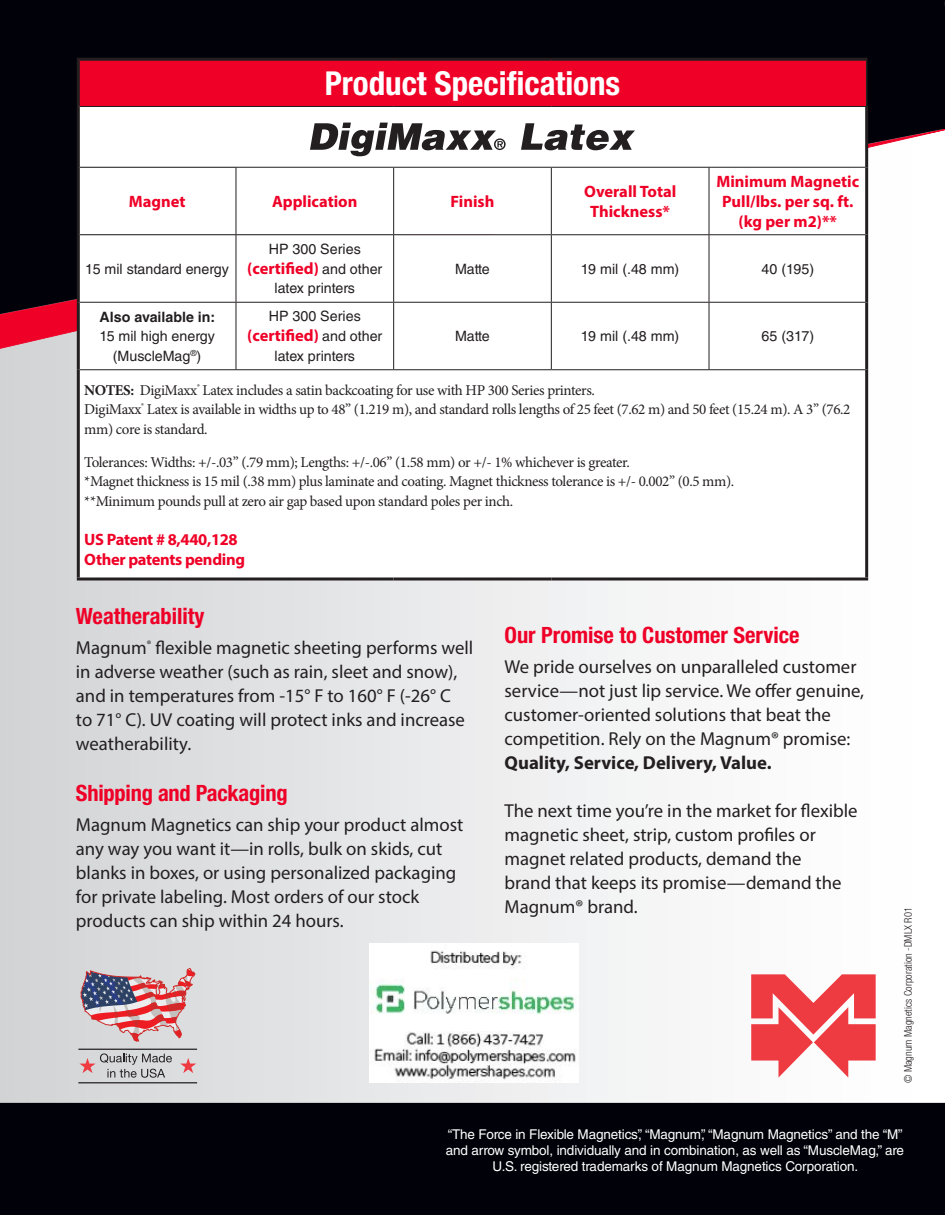
<style>
.page{position:relative;width:945px;height:1215px;background:#fff}
.page>*{position:absolute;margin:0;border:0;box-sizing:border-box;transform-origin:0 0}
.t1{font:700 condensed 33px "Helvetica Neue LT Std";color:#fff}
.Paragraph_Style_1{font:700 condensed 22.5px "Helvetica Neue LT Std";color:#ef0027}
.Paragraph_Style_1-2{font:18.75px/24px "Myriad Pro";color:#231f20}
.chart_headlines_whit{font:700 16.5px "Myriad Pro";color:#ef0027}
.chart_headlines_whit-2{font:700 16.5px "Myriad Pro";letter-spacing:-.02em;color:#ef0027}
.t2{font:15px/19.5px "Minion Pro";letter-spacing:-.025em;color:#231f20}
.t3{font:14.25px/19.5px "Helvetica LT Std";color:#231f20;text-align:center}
.t4{font:700 14.25px "Helvetica LT Std";color:#231f20}
.t5{font:13.5px/16.2px "Helvetica LT Std";letter-spacing:-.01em;color:#fff;text-align:center}
.t6{font:300 condensed 10.5px "Helvetica Neue LT Std";color:#231f20}
.s1{font-family:"Helvetica LT Std";font-weight:400;font-size:14.25px;color:#231f20}
.s2{font-weight:700}
</style>
<div class="page">
<div style="left:0;top:0;width:945px;height:1215px;background:linear-gradient(to right,#d2d4d6,#fff)"></div>
<div style="left:0;top:0;width:945px;height:128px;background:#010209"></div>
<div style="left:0;top:1103px;width:945px;height:112px;background:#010209"></div>
<svg style="left:0;top:128px;width:945px;height:233px"></svg>
<div style="left:78px;top:59px;width:789px;height:47px;background:#ef0027"></div>
<svg style="left:80px;top:107px;width:785px;height:471px"></svg>
<svg style="left:80px;top:168px;width:629px;height:201px"></svg>
<hr style="left:80px;top:234px;width:156px;height:1px;background:#231f20">
<hr style="left:80px;top:302px;width:156px;height:1px;background:#231f20">
<hr style="left:77px;top:235px;width:3px;height:67px;background:#231f20">
<hr style="left:77px;top:302px;width:3px;height:68px;background:#231f20">
<hr style="left:77px;top:167px;width:3px;height:68px;background:#231f20">
<hr style="left:865px;top:167px;width:3px;height:68px;background:#231f20">
<hr style="left:865px;top:235px;width:3px;height:67px;background:#231f20">
<hr style="left:865px;top:302px;width:3px;height:68px;background:#231f20">
<hr style="left:77px;top:370px;width:3px;height:208px;background:#231f20">
<hr style="left:865px;top:370px;width:3px;height:208px;background:#231f20">
<hr style="left:77px;top:578px;width:159px;height:2px;background:#231f20">
<hr style="left:236px;top:578px;width:158px;height:2px;background:#231f20">
<hr style="left:394px;top:578px;width:157px;height:2px;background:#231f20">
<hr style="left:551px;top:578px;width:158px;height:2px;background:#231f20">
<hr style="left:709px;top:578px;width:159px;height:2px;background:#231f20">
<hr style="left:236px;top:168px;width:1px;height:66px;background:#231f20">
<hr style="left:393px;top:168px;width:1px;height:66px;background:#231f20">
<hr style="left:551px;top:168px;width:1px;height:66px;background:#231f20">
<hr style="left:709px;top:168px;width:1px;height:66px;background:#231f20">
<hr style="left:236px;top:234px;width:158px;height:1px;background:#231f20">
<hr style="left:236px;top:235px;width:1px;height:67px;background:#231f20">
<hr style="left:394px;top:234px;width:157px;height:1px;background:#231f20">
<hr style="left:393px;top:235px;width:1px;height:67px;background:#231f20">
<hr style="left:551px;top:234px;width:158px;height:1px;background:#231f20">
<hr style="left:551px;top:235px;width:1px;height:67px;background:#231f20">
<hr style="left:709px;top:234px;width:156px;height:1px;background:#231f20">
<hr style="left:709px;top:235px;width:1px;height:67px;background:#231f20">
<hr style="left:236px;top:302px;width:158px;height:1px;background:#231f20">
<hr style="left:236px;top:303px;width:1px;height:66px;background:#231f20">
<hr style="left:394px;top:302px;width:157px;height:1px;background:#231f20">
<hr style="left:393px;top:303px;width:1px;height:66px;background:#231f20">
<hr style="left:551px;top:302px;width:158px;height:1px;background:#231f20">
<hr style="left:551px;top:303px;width:1px;height:66px;background:#231f20">
<hr style="left:709px;top:302px;width:156px;height:1px;background:#231f20">
<hr style="left:709px;top:303px;width:1px;height:66px;background:#231f20">
<hr style="left:80px;top:369px;width:156px;height:1px;background:#231f20">
<hr style="left:236px;top:369px;width:158px;height:1px;background:#231f20">
<hr style="left:394px;top:369px;width:157px;height:1px;background:#231f20">
<hr style="left:551px;top:369px;width:158px;height:1px;background:#231f20">
<hr style="left:709px;top:369px;width:156px;height:1px;background:#231f20">
<hr style="left:77px;top:106px;width:3px;height:61px;background:#231f20">
<hr style="left:865px;top:107px;width:3px;height:60px;background:#231f20">
<hr style="left:80px;top:167px;width:156px;height:1px;background:#231f20">
<hr style="left:236px;top:167px;width:158px;height:1px;background:#231f20">
<hr style="left:394px;top:167px;width:157px;height:1px;background:#231f20">
<hr style="left:551px;top:167px;width:158px;height:1px;background:#231f20">
<hr style="left:709px;top:167px;width:156px;height:1px;background:#231f20">
<hr style="left:77px;top:58px;width:159px;height:3px;background:#231f20">
<hr style="left:77px;top:61px;width:3px;height:45px;background:#231f20">
<hr style="left:236px;top:58px;width:158px;height:3px;background:#231f20">
<hr style="left:394px;top:58px;width:157px;height:3px;background:#231f20">
<hr style="left:551px;top:58px;width:158px;height:3px;background:#231f20">
<hr style="left:709px;top:58px;width:158px;height:3px;background:#231f20">
<hr style="left:866px;top:61px;width:1px;height:45px;background:#231f20">
<hr style="left:80px;top:106px;width:156px;height:1px;background:#231f20">
<hr style="left:236px;top:106px;width:158px;height:1px;background:#231f20">
<hr style="left:394px;top:106px;width:157px;height:1px;background:#231f20">
<hr style="left:551px;top:106px;width:158px;height:1px;background:#231f20">
<hr style="left:709px;top:106px;width:159px;height:1px;background:#231f20">
<svg style="left:79px;top:1053px;width:93px;height:25px;background:#bdb7b9"></svg>
<svg style="left:180px;top:1058px;width:16px;height:15px"></svg>
<hr style="left:78px;top:1049px;width:119px;height:1px;background:#231f20">
<hr style="left:78px;top:1082px;width:119px;height:1px;background:#231f20">
<svg style="left:81px;top:969px;width:114px;height:72px;background:#c0969e"></svg>
<svg style="left:751px;top:974px;width:125px;height:104px"></svg>
<svg style="left:310px;top:123px;width:196px;height:33px"></svg>
<svg style="left:521px;top:123px;width:114px;height:27px"></svg>
<img style="left:370px;top:944px;width:209px;height:139px">
<p class="t1" style="left:325px;top:63px;width:297px">Product Specifications</p>
<p class="chart_headlines_whit" style="left:129px;top:191px;width:58px">Magnet</p>
<p class="chart_headlines_whit" style="left:272px;top:191px;width:87px">Application</p>
<p class="chart_headlines_whit" style="left:451px;top:191px;width:45px">Finish</p>
<p class="chart_headlines_whit" style="left:584px;top:181px;width:94px">Overall Total</p>
<p class="chart_headlines_whit" style="left:590px;top:201px;width:81px">Thickness*</p>
<p class="chart_headlines_whit" style="left:716px;top:171px;width:144px">Minimum Magnetic</p>
<p class="chart_headlines_whit" style="left:722px;top:191px;width:133px">Pull/lbs. per sq. ft.</p>
<p class="chart_headlines_whit" style="left:739px;top:211px;width:100px">(kg per m2)**</p>
<p class="t3" style="left:85px;top:259px;width:145px">15 mil standard energy</p>
<p class="t3" style="left:269px;top:239px;width:94px">HP 300 Series</p>
<p class="chart_headlines_whit" style="left:247px;top:257px;width:137px">(certified) <span class="s1">and other</span></p>
<p class="t3" style="left:275px;top:278px;width:82px">latex printers</p>
<p class="t3" style="left:455px;top:259px;width:36px">Matte</p>
<p class="t3" style="left:581px;top:259px;width:100px">19 mil (.48 mm)</p>
<p class="t3" style="left:762px;top:259px;width:54px">40 (195)</p>
<p class="t3" style="left:269px;top:307px;width:94px">HP 300 Series</p>
<p class="chart_headlines_whit" style="left:247px;top:325px;width:137px">(certified) <span class="s1">and other</span></p>
<p class="t3" style="left:275px;top:346px;width:82px">latex printers</p>
<p class="t4" style="left:100px;top:308px;width:117px">Also available in:</p>
<p class="t3" style="left:99px;top:326px;width:117px">15 mil high energy (MuscleMag<sup>®</sup>)</p>
<p class="t3" style="left:455px;top:326px;width:36px">Matte</p>
<p class="t3" style="left:581px;top:326px;width:100px">19 mil (.48 mm)</p>
<p class="t3" style="left:762px;top:326px;width:54px">65 (317)</p>
<p class="t2" style="left:84px;top:380px;width:512px"><span class="s2">NOTES:</span> DigiMaxx<sup>®</sup> Latex includes a satin backcoating for use with HP 300 Series printers.</p>
<p class="t2" style="left:84px;top:400px;width:768px">DigiMaxx<sup>®</sup> Latex is available in widths up to 48” (1.219 m), and standard rolls lengths of 25 feet (7.62 m) and 50 feet (15.24 m). A 3” (76.2 mm) core is standard.</p>
<p class="t2" style="left:84px;top:452px;width:652px">Tolerances: Widths: +/-.03” (.79 mm); Lengths: +/-.06” (1.58 mm) or +/- 1% whichever is greater.<br>*Magnet thickness is 15 mil (.38 mm) plus laminate and coating. Magnet thickness tolerance is +/- 0.002” (0.5 mm). **Minimum pounds pull at zero air gap based upon standard poles per inch.</p>
<p class="chart_headlines_whit-2" style="left:84px;top:529px;width:155px">US Patent # 8,440,128</p>
<p class="chart_headlines_whit-2" style="left:84px;top:549px;width:162px">Other patents pending</p>
<p class="Paragraph_Style_1" style="left:76px;top:603px;width:130px">Weatherability</p>
<p class="Paragraph_Style_1-2" style="left:76px;top:636px;width:399px">Magnum<sup>®</sup> flexible magnetic sheeting performs well in adverse weather (such as rain, sleet and snow), and in temperatures from -15° F to 160° F (-26° C<br>to 71° C). UV coating will protect inks and increase weatherability.</p>
<p class="Paragraph_Style_1" style="left:76px;top:780px;width:213px">Shipping and Packaging</p>
<p class="Paragraph_Style_1-2" style="left:76px;top:813px;width:389px">Magnum Magnetics can ship your product almost any way you want it—in rolls, bulk on skids, cut blanks in boxes, or using personalized packaging for private labeling. Most orders of our stock products can ship within 24 hours.</p>
<p class="Paragraph_Style_1" style="left:505px;top:621px;width:297px">Our Promise to Customer Service</p>
<p class="Paragraph_Style_1-2" style="left:505px;top:654px;width:361px">We pride ourselves on unparalleled customer service—not just lip service. We offer genuine, customer-oriented solutions that beat the competition. Rely on the Magnum® promise:<br><span class="s2">Quality, Service, Delivery, Value.</span></p>
<p class="Paragraph_Style_1-2" style="left:505px;top:798px;width:355px">The next time you’re in the market for flexible magnetic sheet, strip, custom profiles or magnet related products, demand the<br>brand that keeps its promise—demand the Magnum® brand.</p>
<p class="t6" style="left:902px;top:1083px;width:178px;rotate:-90deg">© Magnum Magnetics Corporation -DMLX R01</p>
<p class="t5" style="left:446px;top:1126px;width:460px">“The Force in Flexible Magnetics”, “Magnum”, “Magnum Magnetics” and the “M” and arrow symbol, individually and in combination, as well as “MuscleMag,” are<br>U.S. registered trademarks of Magnum Magnetics Corporation.</p>
</div>
